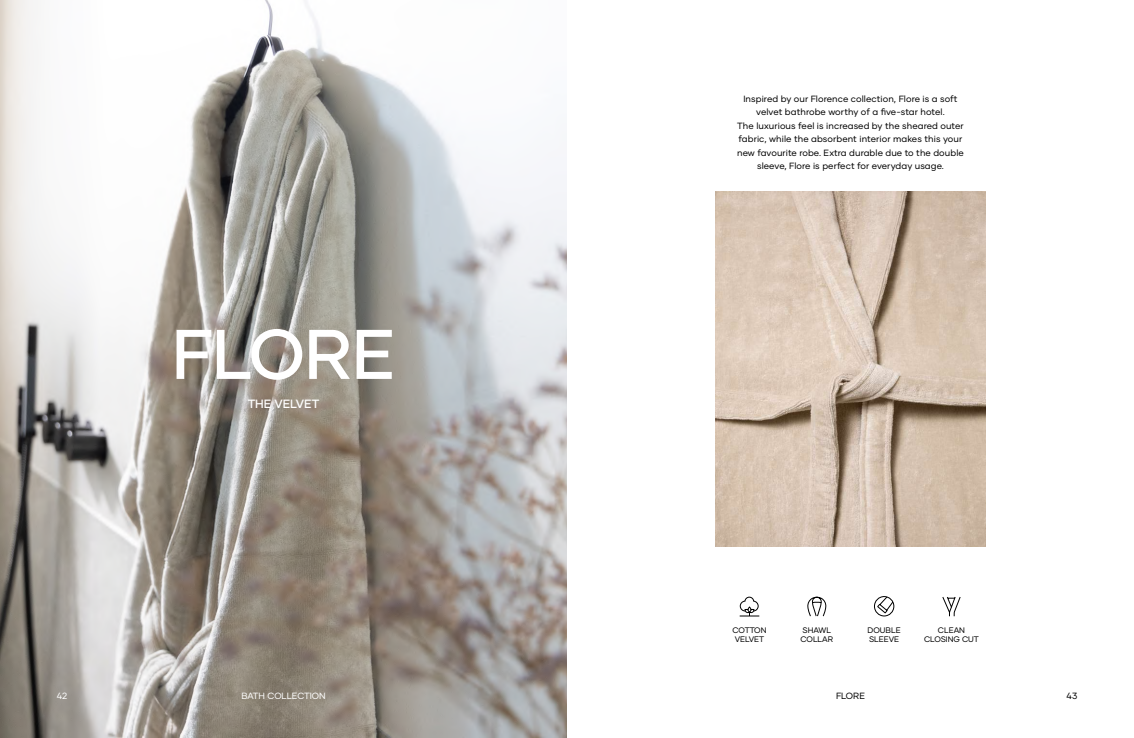
<style>
.page{position:relative;width:1134px;height:738px;background:#fff}
.page>*{position:absolute;margin:0;border:0;box-sizing:border-box;transform-origin:0 0}
.t1{font:500 70px "Gilmer";letter-spacing:-.01em;color:#fff}
.t2{font:500 12px "Gilmer";color:#fff}
.t3{font:9px/13.5px "Gilmer";letter-spacing:.01em;color:#000;text-align:center}
.t4{font:9px "Gilmer";color:#fff}
.t5{font:8px/9.6px "Gilmer";color:#000}
</style>
<div class="page">
<img style="left:0;top:0;width:567px;height:737px">
<img style="left:716px;top:191px;width:269px;height:355px">
<svg style="left:739px;top:596px;width:21px;height:20px"></svg>
<div style="left:874px;top:596px;width:20px;height:19px;border:1px solid #000;border-radius:50%"></div>
<svg style="left:877px;top:596px;width:16px;height:17px"></svg>
<svg style="left:942px;top:597px;width:19px;height:19px"></svg>
<svg style="left:807px;top:596px;width:19px;height:20px"></svg>
<h1 class="t1" style="left:172px;top:310px;width:225px">FLORE</h1>
<h2 class="t2" style="left:248px;top:396px;width:73px">THE VELVET</h2>
<p class="t3" style="left:737px;top:92px;width:228px">Inspired by our Florence collection, Flore is a soft velvet bathrobe worthy of a five-star hotel.<br>The luxurious feel is increased by the sheared outer fabric, while the absorbent interior makes this your new favourite robe. Extra durable due to the double sleeve, Flore is perfect for everyday usage.</p>
<p class="t5" style="left:732px;top:624px;width:36px">COTTON<br>VELVET</p>
<p class="t5" style="left:924px;top:624px;width:56px;text-align:center">CLEAN<br>CLOSING CUT</p>
<p class="t5" style="left:800px;top:624px;width:34px">SHAWL<br>COLLAR</p>
<p class="t5" style="left:868px;top:624px;width:34px">DOUBLE<br>SLEEVE</p>
<p class="t4" style="left:57px;top:689px;width:12px">42</p>
<p class="t4" style="left:241px;top:689px;width:7px">bath</p>
<p class="t4" style="left:267px;top:689px;width:7px">collection</p>
<p class="t3" style="left:1066px;top:688px;width:12px">43</p>
</div>
